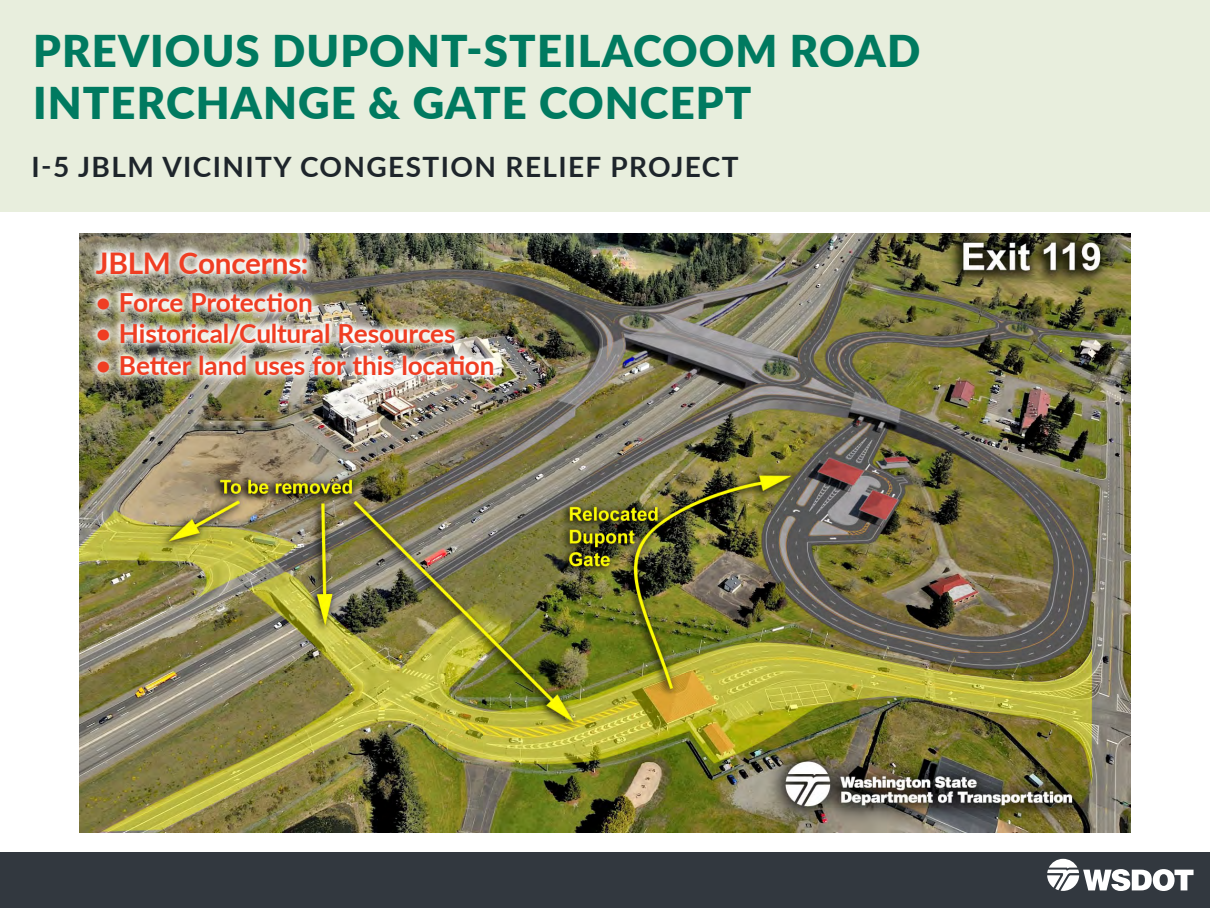
<style>
.page{position:relative;width:1210px;height:908px;background:#fff}
.page>*{position:absolute;margin:0;border:0;box-sizing:border-box;transform-origin:0 0}
.t1{font:900 43.75px/52.5px "Lato";letter-spacing:.025em;color:#007a60}
.t2{font:700 29.75px "Lato";letter-spacing:-.005em;color:#ef3e23}
.t3{font:700 28px "Lato";letter-spacing:.05em;color:#1e252b}
.t4{font:700 26.25px "Lato";letter-spacing:-.01em;color:#ef3e23}
</style>
<div class="page">
<div style="left:0;top:852px;width:1210px;height:55px;background:#32383f"></div>
<svg style="left:1047px;top:858px;width:146px;height:32px"></svg>
<div style="left:0;top:0;width:1210px;height:212px;background:#e8eedd"></div>
<img style="left:80px;top:233px;width:1050px;height:599px">
<img style="left:86px;top:241px;width:417px;height:144px">
<h1 class="t1" style="left:33px;top:23px;width:888px">PREVIOUS DUPONT-STEILACOOM ROAD<br>INTERCHANGE &amp; GATE CONCEPT</h1>
<p class="t3" style="left:31px;top:146px;width:708px">I-5 JBLM VICINITY CONGESTION RELIEF PROJECT</p>
<p class="t2" style="left:96px;top:241px;width:214px">JBLM Concerns:</p>
<p class="t4" style="left:96px;top:282px;width:218px">• Force Protection</p>
<p class="t4" style="left:96px;top:314px;width:361px">• Historical/Cultural Resources</p>
<p class="t4" style="left:96px;top:345px;width:400px">• Better land uses for this location</p>
</div>
